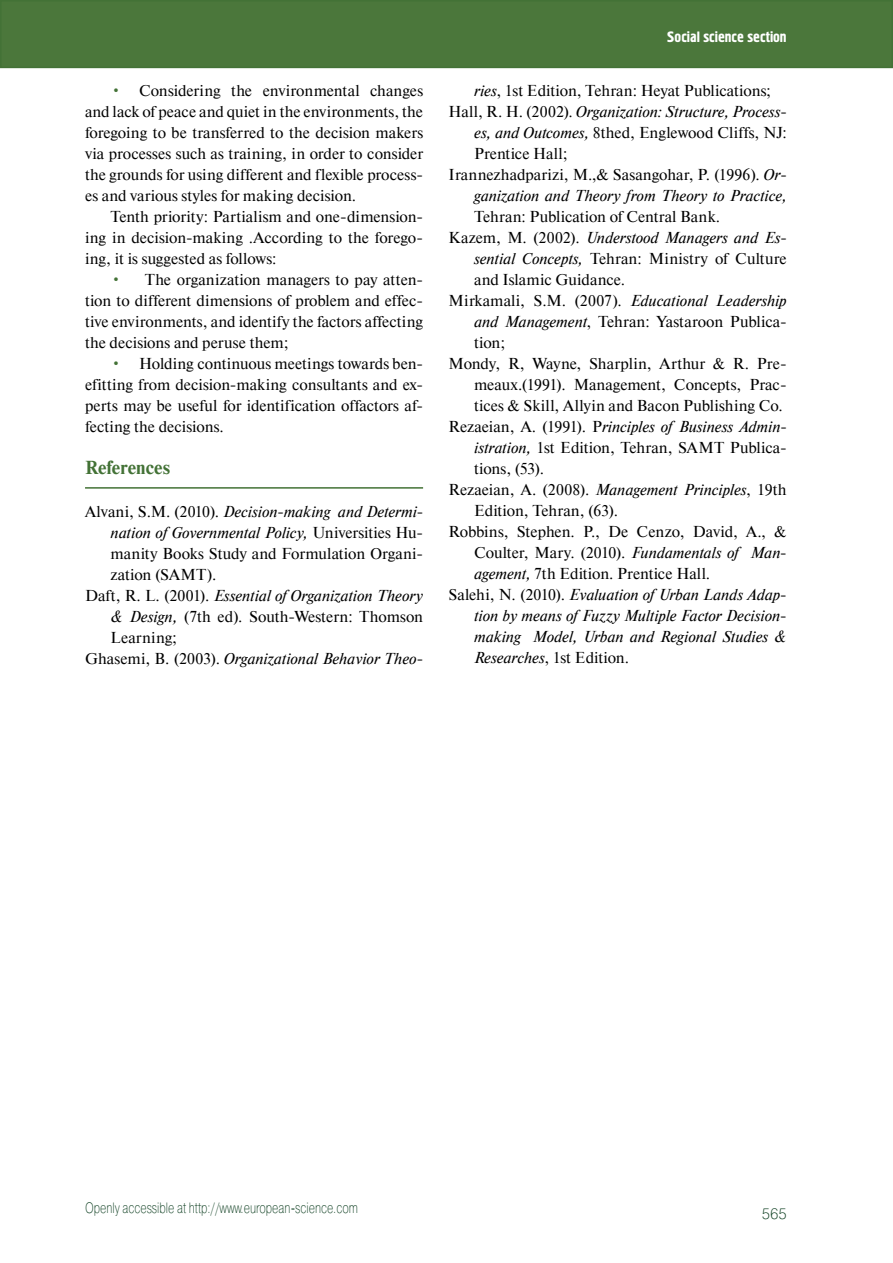
<style>
.page{position:relative;width:893px;height:1263px;background:#fff}
.page>*{position:absolute;margin:0;border:0;box-sizing:border-box;transform-origin:0 0}
.t1{font:700 18.75px "Newton C";color:#437236}
.t2{font:15.75px/21px "Newton C";letter-spacing:.005em;color:#000;text-align:justify}
.t3{font:italic 15.75px "Newton C";color:#000}
.t4{font:15.75px "Newton C";letter-spacing:.025em;color:#000}
.t5{font:15px "Pragmatica Light C";color:#0d3e20;scale:.75 1}
.t6{font:15px "Hermes C";color:#fff}
.t7{font:15px "Pragmatica Light C";color:#0d3e20}
.s1{color:#437236}
.s2{font-style:normal}
.s3{font-style:italic}
</style>
<div class="page">
<div style="left:1px;top:1px;width:891px;height:66px;background:#4b773b"></div>
<div style="left:0;top:0;width:893px;height:68px;border:2px solid #437236"></div>
<hr style="left:85px;top:487px;width:338px;height:2px;background:#437236">
<p class="t2" style="left:85px;top:80px;width:340px;text-indent:26px"><span class="s1">•</span> Considering the environmental changes and lack of peace and quiet in the environments, the foregoing to be transferred to the decision makers via processes such as training, in order to consider the grounds for using different and flexible process&shy;es and various styles for making decision.</p>
<p class="t2" style="left:85px;top:206px;width:340px;text-indent:25px">Tenth priority: Partialism and one-dimension&shy;ing in decision-making .According to the forego&shy;ing, it is suggested as follows:</p>
<p class="t2" style="left:85px;top:269px;width:340px;text-indent:25px"><span class="s1">•</span> The organization managers to pay atten&shy;tion to different dimensions of problem and effec&shy;tive environments, and identify the factors affecting the decisions and peruse them;</p>
<p class="t2" style="left:85px;top:353px;width:340px;text-indent:25px"><span class="s1">•</span> Holding continuous meetings towards ben&shy;efitting from decision-making consultants and ex&shy;perts may be useful for identification offactors af&shy;fecting the decisions.</p>
<p class="t1" style="left:85px;top:457px;width:87px">References</p>
<p class="t3" style="left:85px;top:503px;width:340px"><span class="s2">Alvani, S.M. (2010).</span> Decision-making and Determi-</p>
<p class="t3" style="left:111px;top:524px;width:314px">nation of Governmental Policy, <span class="s2">Universities Hu-</span></p>
<p class="t2" style="left:111px;top:543px;width:314px">manity Books Study and Formulation Organi-</p>
<p class="t2" style="left:111px;top:564px;width:107px">zation (SAMT).</p>
<p class="t3" style="left:85px;top:587px;width:339px"><span class="s2">Daft, R. L. (2001).</span> Essential of Organization Theory</p>
<p class="t2" style="left:111px;top:606px;width:314px"><span class="s3">&amp; Design,</span> (7th ed). South-Western: Thomson</p>
<p class="t4" style="left:111px;top:629px;width:68px">Learning;</p>
<p class="t3" style="left:85px;top:650px;width:340px"><span class="s2">Ghasemi, B. (2003).</span> Organizational Behavior Theo-</p>
<p class="t6" style="left:667px;top:29px;width:121px">Social science section</p>
<p class="t2" style="left:474px;top:80px;width:298px"><span class="s3">ries</span>, 1st Edition, Tehran: Heyat Publications;</p>
<p class="t3" style="left:449px;top:103px;width:340px"><span class="s2">Hall, R. H. (2002).</span> Organization: Structure, Process-</p>
<p class="t2" style="left:474px;top:122px;width:314px"><span class="s3">es, and Outcomes,</span> 8thed, Englewood Cliffs, NJ:</p>
<p class="t2" style="left:474px;top:143px;width:95px">Prentice Hall;</p>
<p class="t2" style="left:449px;top:164px;width:340px">Irannezhadparizi, M.,&amp; Sasangohar, P. (1996). <span class="s3">Or-</span></p>
<p class="t3" style="left:474px;top:187px;width:314px">ganization and Theory from Theory to Practice,</p>
<p class="t2" style="left:474px;top:206px;width:247px">Tehran: Publication of Central Bank.</p>
<p class="t3" style="left:449px;top:229px;width:340px"><span class="s2">Kazem, M. (2002).</span> Understood Managers and Es-</p>
<p class="t2" style="left:474px;top:248px;width:314px"><span class="s3">sential Concepts,</span> Tehran: Ministry of Culture</p>
<p class="t2" style="left:474px;top:269px;width:153px">and Islamic Guidance.</p>
<p class="t2" style="left:449px;top:290px;width:340px">Mirkamali, S.M. (2007). <span class="s3">Educational Leadership</span></p>
<p class="t2" style="left:474px;top:311px;width:314px"><span class="s3">and Management</span>, Tehran: Yastaroon Publica-</p>
<p class="t2" style="left:474px;top:332px;width:33px">tion;</p>
<p class="t2" style="left:449px;top:353px;width:340px">Mondy, R, Wayne, Sharplin, Arthur &amp; R. Pre-</p>
<p class="t2" style="left:474px;top:374px;width:314px">meaux.(1991). Management, Concepts, Prac-</p>
<p class="t2" style="left:474px;top:395px;width:310px">tices &amp; Skill, Allyin and Bacon Publishing Co.</p>
<p class="t3" style="left:449px;top:418px;width:340px"><span class="s2">Rezaeian, A. (1991). P</span>rinciples of Business Admin-</p>
<p class="t2" style="left:474px;top:437px;width:314px"><span class="s3">istration,</span> 1st Edition, Tehran, SAMT Publica-</p>
<p class="t2" style="left:474px;top:458px;width:71px">tions, (53).</p>
<p class="t2" style="left:449px;top:479px;width:340px">Rezaeian, A. (2008). <span class="s3">Management Principles</span>, 19th</p>
<p class="t2" style="left:474px;top:500px;width:145px">Edition, Tehran, (63).</p>
<p class="t2" style="left:449px;top:521px;width:340px">Robbins, Stephen. P., De Cenzo, David, A., &amp;</p>
<p class="t2" style="left:474px;top:542px;width:314px">Coulter, Mary. (2010). <span class="s3">Fundamentals of Man-</span></p>
<p class="t2" style="left:474px;top:563px;width:238px"><span class="s3">agement,</span> 7th Edition. Prentice Hall.</p>
<p class="t3" style="left:449px;top:586px;width:340px"><span class="s2">Salehi, N. (2010).</span> Evaluation of Urban Lands Adap-</p>
<p class="t3" style="left:474px;top:607px;width:314px">tion by means of Fuzzy Multiple Factor Decision-</p>
<p class="t3" style="left:474px;top:628px;width:314px">making Model, Urban and Regional Studies &amp;</p>
<p class="t2" style="left:474px;top:647px;width:157px"><span class="s3">Researches</span>, 1st Edition.</p>
<p class="t5" style="left:85px;top:1199px;width:365px">Openly accessible at http://www.european-science.com</p>
<p class="t7" style="left:762px;top:1205px;width:26px">565</p>
</div>
